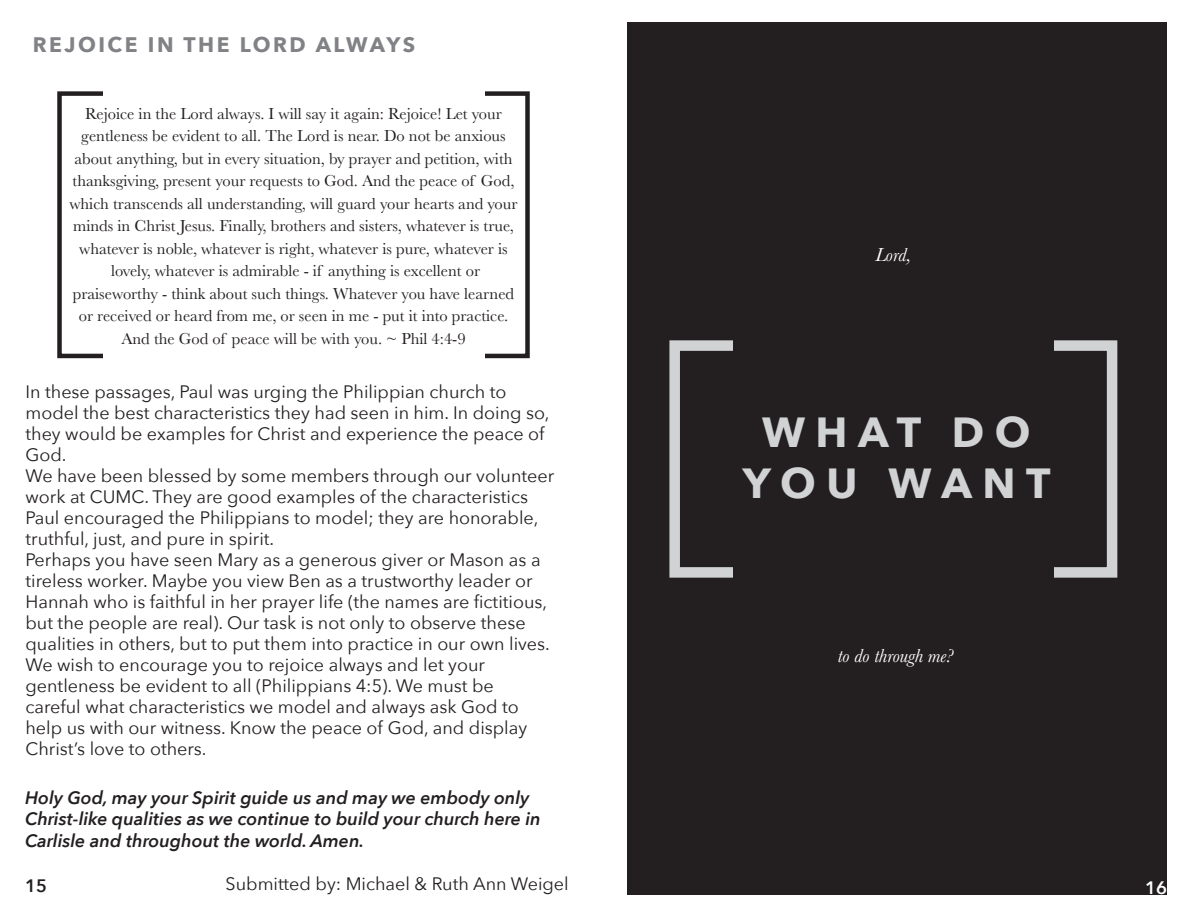
<style>
.page{position:relative;width:1188px;height:918px;background:#fff}
.page>*{position:absolute;margin:0;border:0;box-sizing:border-box;transform-origin:0 0}
.t1{font:700 42px "Avenir Next";letter-spacing:.25em;color:#d1d2d4}
.t2{font:700 21px "Avenir Next";letter-spacing:.12em;color:#808285}
.t3{font:italic 19.5px "Baskerville";color:#fff}
.t4{font:18px/21px "Avenir Next";color:#231f20}
.t5{font:italic 600 18px/21.6px "Avenir Next";color:#231f20}
.t6{font:600 18px "Avenir Next";color:#fff}
.t7{font:600 18px "Avenir Next";color:#231f20}
.t8{font:16.5px/22.5px "Baskerville";color:#231f20}
</style>
<div class="page">
<div style="left:57px;top:91px;width:473px;height:267px;border:4px solid #231f20"></div>
<div style="left:103px;top:83px;width:381px;height:304px;background:#fff"></div>
<div style="left:627px;top:22px;width:540px;height:874px;background:#231f20"></div>
<div style="left:669px;top:340px;width:448px;height:238px;border:10px solid #d1d2d4"></div>
<div style="left:733px;top:326px;width:321px;height:266px;background:#231f20"></div>
<p class="t2" style="left:33px;top:26px;width:384px">REJOICE IN THE LORD ALWAYS</p>
<p class="t8" style="left:85px;top:102px;width:418px">Rejoice in the Lord always. I will say it again: Rejoice! Let your</p>
<p class="t8" style="left:81px;top:125px;width:426px">gentleness be evident to all. The Lord is near. Do not be anxious</p>
<p class="t8" style="left:73px;top:147px;width:443px">about anything, but in every situation, by prayer and petition, with thanksgiving, present your requests to God. And the peace of God,</p>
<p class="t8" style="left:70px;top:192px;width:449px;text-align:center">which transcends all understanding, will guard your hearts and your minds in Christ Jesus. Finally, brothers and sisters, whatever is true, whatever is noble, whatever is right, whatever is pure, whatever is</p>
<p class="t8" style="left:111px;top:260px;width:371px">lovely, whatever is admirable - if anything is excellent or</p>
<p class="t8" style="left:73px;top:282px;width:443px">praiseworthy - think about such things. Whatever you have learned</p>
<p class="t8" style="left:79px;top:305px;width:431px">or received or heard from me, or seen in me - put it into practice.</p>
<p class="t8" style="left:121px;top:327px;width:346px">And the God of peace will be with you. ~ Phil 4:4-9</p>
<p class="t4" style="left:26px;top:380px;width:482px">In these passages, Paul was urging the Philippian church to</p>
<p class="t4" style="left:26px;top:401px;width:526px">model the best characteristics they had seen in him. In doing so, they would be examples for Christ and experience the peace of<br>God.</p>
<p class="t4" style="left:26px;top:464px;width:530px">We have been blessed by some members through our volunteer work at CUMC. They are good examples of the characteristics Paul encouraged the Philippians to model; they are honorable, truthful, just, and pure in spirit.</p>
<p class="t4" style="left:26px;top:548px;width:526px">Perhaps you have seen Mary as a generous giver or Mason as a tireless worker. Maybe you view Ben as a trustworthy leader or Hannah who is faithful in her prayer life (the names are fictitious, but the people are real). Our task is not only to observe these qualities in others, but to put them into practice in our own lives.</p>
<p class="t4" style="left:26px;top:653px;width:461px">We wish to encourage you to rejoice always and let your</p>
<p class="t4" style="left:26px;top:674px;width:470px">gentleness be evident to all (Philippians 4:5). We must be</p>
<p class="t4" style="left:26px;top:695px;width:503px">careful what characteristics we model and always ask God to help us with our witness. Know the peace of God, and display<br>Christ’s love to others.</p>
<p class="t5" style="left:25px;top:786px;width:517px">Holy God, may your Spirit guide us and may we embody only<br>Christ-like qualities as we continue to build your church here in<br>Carlisle and throughout the world. Amen.</p>
<p class="t7" style="left:25px;top:871px;width:23px">15</p>
<p class="t4" style="left:226px;top:873px;width:345px">Submitted by: Michael &amp; Ruth Ann Weigel</p>
<p class="t3" style="left:875px;top:242px;width:37px">Lord,</p>
<p class="t1" style="left:762px;top:396px;width:270px">WHAT DO</p>
<p class="t1" style="left:743px;top:447px;width:309px">YOU WANT</p>
<p class="t3" style="left:838px;top:642px;width:117px">to do through me?</p>
<p class="t6" style="left:1145px;top:872px;width:23px">16</p>
</div>
